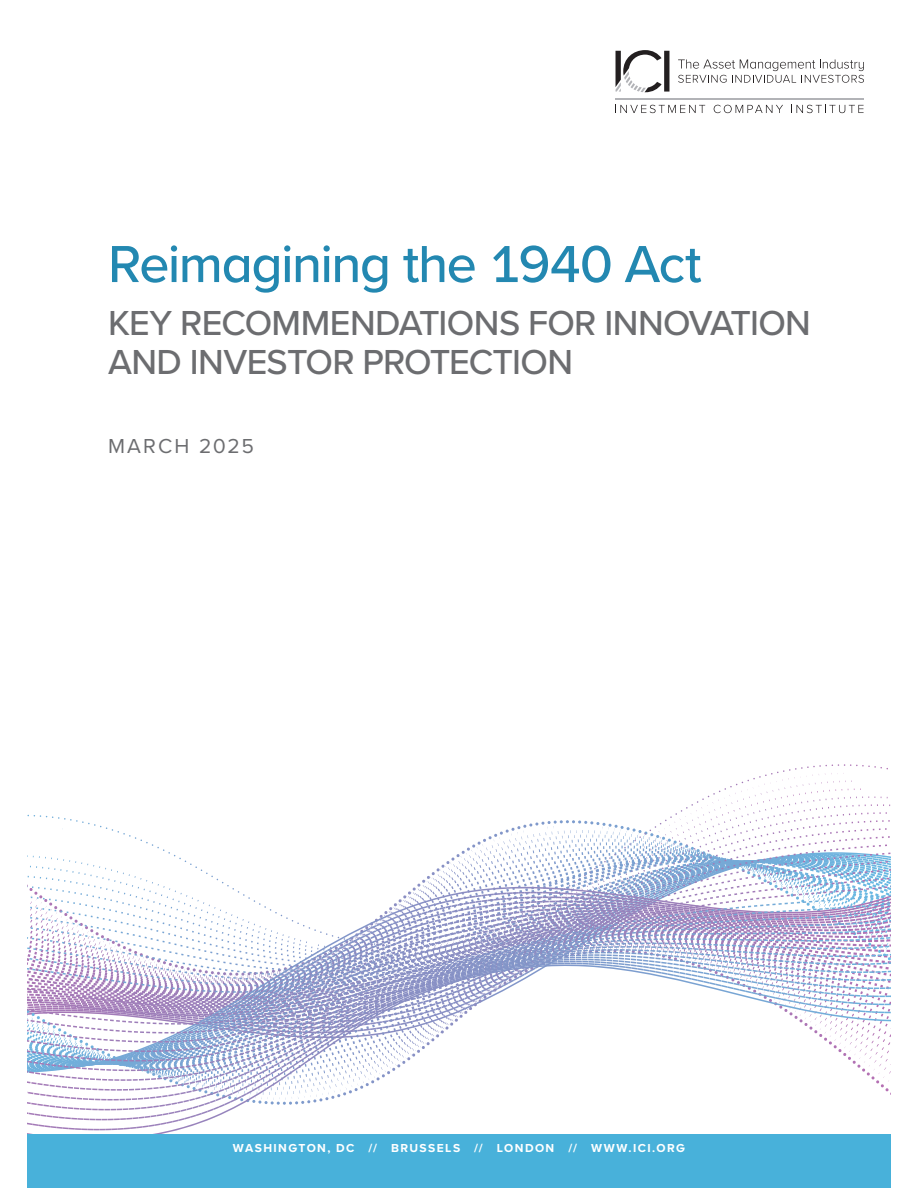
<style>
.page{position:relative;width:918px;height:1188px;background:#fff}
.page>*{position:absolute;margin:0;border:0;box-sizing:border-box;transform-origin:0 0}
.t1{font:500 54px "Proxima Nova";letter-spacing:-.03em;color:#2388b1}
.t2{font:500 36px/39px "Proxima Nova";letter-spacing:-.015em;color:#6c6d70}
.t3{font:21px "Proxima Nova";letter-spacing:.095em;color:#6c6d70}
.t4{font:700 12px "Proxima Nova";letter-spacing:.12em;color:#fff}
</style>
<div class="page">
<svg style="left:777px;top:764px;width:111px;height:8px"></svg>
<svg style="left:27px;top:820px;width:863px;height:37px"></svg>
<svg style="left:31px;top:828px;width:856px;height:8px"></svg>
<svg style="left:30px;top:836px;width:860px;height:9px"></svg>
<svg style="left:30px;top:845px;width:362px;height:12px"></svg>
<svg style="left:31px;top:853px;width:361px;height:8px"></svg>
<svg style="left:29px;top:878px;width:363px;height:85px"></svg>
<svg style="left:392px;top:839px;width:499px;height:124px"></svg>
<svg style="left:27px;top:963px;width:864px;height:171px"></svg>
<div style="left:27px;top:1134px;width:864px;height:54px;background:#48b1da"></div>
<svg style="left:678px;top:59px;width:186px;height:24px"></svg>
<svg style="left:616px;top:50px;width:53px;height:42px"></svg>
<hr style="left:615px;top:98px;width:249px;height:1px;background:#b2b3b7">
<svg style="left:620px;top:105px;width:85px;height:8px"></svg>
<svg style="left:714px;top:105px;width:69px;height:8px"></svg>
<svg style="left:796px;top:105px;width:68px;height:8px"></svg>
<h1 class="t1" style="left:108px;top:224px;width:595px">Reimagining the 1940 Act</h1>
<p class="t2" style="left:108px;top:302px;width:705px">KEY RECOMMENDATIONS FOR INNOVATION<br>AND INVESTOR PROTECTION</p>
<p class="t3" style="left:108px;top:430px;width:148px">MARCH 2025</p>
<p class="t4" style="left:233px;top:1140px;width:454px">WASHINGTON, DC // BRUSSELS // LONDON // WWW.ICI.ORG</p>
</div>
